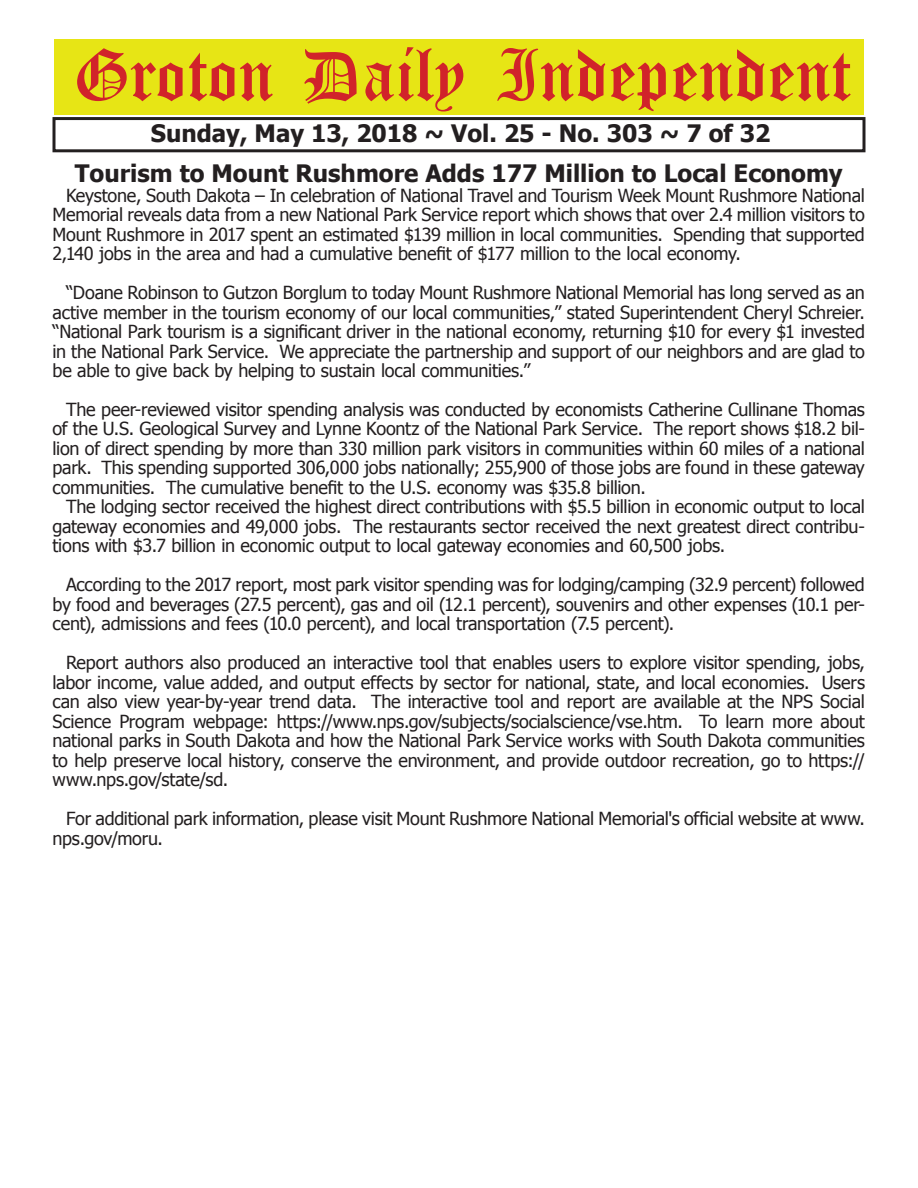
<style>
.page{position:relative;width:918px;height:1188px;background:#fff}
.page>*{position:absolute;margin:0;border:0;box-sizing:border-box;transform-origin:0 0}
.t1{font:54px "Old English Five";color:#d1232a}
.t2{font:700 24px "Tahoma";color:#231f20}
.t3{font:18px/19.5px "Tahoma";letter-spacing:-.015em;color:#231f20;text-align:justify}
</style>
<div class="page">
<div style="left:52px;top:117px;width:814px;height:35px;border:3px solid #231f20"></div>
<div style="left:54px;top:40px;width:810px;height:75px;background:#e7e515"></div>
<h1 class="t1" style="left:73px;top:50px;width:779px">Groton Daily Independent</h1>
<h2 class="t2" style="left:151px;top:116px;width:621px">Sunday, May 13, 2018 ~ Vol. 25 - No. 303 ~ 7 of 32</h2>
<h2 class="t2" style="left:75px;top:157px;width:769px">Tourism to Mount Rushmore Adds 177 Million to Local Economy</h2>
<p class="t3" style="left:52px;top:184px;width:814px;text-indent:14px">Keystone, South Dakota – In celebration of National Travel and Tourism Week Mount Rushmore National Memorial reveals data from a new National Park Service report which shows that over 2.4 million visitors to Mount Rushmore in 2017 spent an estimated $139 million in local communities. Spending that supported 2,140 jobs in the area and had a cumulative benefit of $177 million to the local economy.</p>
<p class="t3" style="left:52px;top:282px;width:814px;text-indent:14px">“Doane Robinson to Gutzon Borglum to today Mount Rushmore National Memorial has long served as an active member in the tourism economy of our local communities,” stated Superintendent Cheryl Schreier. “National Park tourism is a significant driver in the national economy, returning $10 for every $1 invested in the National Park Service. We appreciate the partnership and support of our neighbors and are glad to be able to give back by helping to sustain local communities.”</p>
<p class="t3" style="left:52px;top:399px;width:814px;text-indent:14px">The peer-reviewed visitor spending analysis was conducted by economists Catherine Cullinane Thomas of the U.S. Geological Survey and Lynne Koontz of the National Park Service. The report shows $18.2 bil&shy;lion of direct spending by more than 330 million park visitors in communities within 60 miles of a national park. This spending supported 306,000 jobs nationally; 255,900 of those jobs are found in these gateway communities. The cumulative benefit to the U.S. economy was $35.8 billion.</p>
<p class="t3" style="left:52px;top:496px;width:814px;text-indent:14px">The lodging sector received the highest direct contributions with $5.5 billion in economic output to local gateway economies and 49,000 jobs. The restaurants sector received the next greatest direct contribu&shy;tions with $3.7 billion in economic output to local gateway economies and 60,500 jobs.</p>
<p class="t3" style="left:52px;top:574px;width:814px;text-indent:14px">According to the 2017 report, most park visitor spending was for lodging/camping (32.9 percent) followed by food and beverages (27.5 percent), gas and oil (12.1 percent), souvenirs and other expenses (10.1 per&shy;cent), admissions and fees (10.0 percent), and local transportation (7.5 percent).</p>
<p class="t3" style="left:52px;top:652px;width:814px;text-indent:14px">Report authors also produced an interactive tool that enables users to explore visitor spending, jobs, labor income, value added, and output effects by sector for national, state, and local economies. Users can also view year-by-year trend data. The interactive tool and report are available at the NPS Social Science Program webpage: https://www.nps.gov/subjects/socialscience/vse.htm. To learn more about national parks in South Dakota and how the National Park Service works with South Dakota communities to help preserve local history, conserve the environment, and provide outdoor recreation, go to https:// www.nps.gov/state/sd.</p>
<p class="t3" style="left:52px;top:808px;width:814px;text-indent:14px">For additional park information, please visit Mount Rushmore National Memorial's official website at www. nps.gov/moru.</p>
</div>
